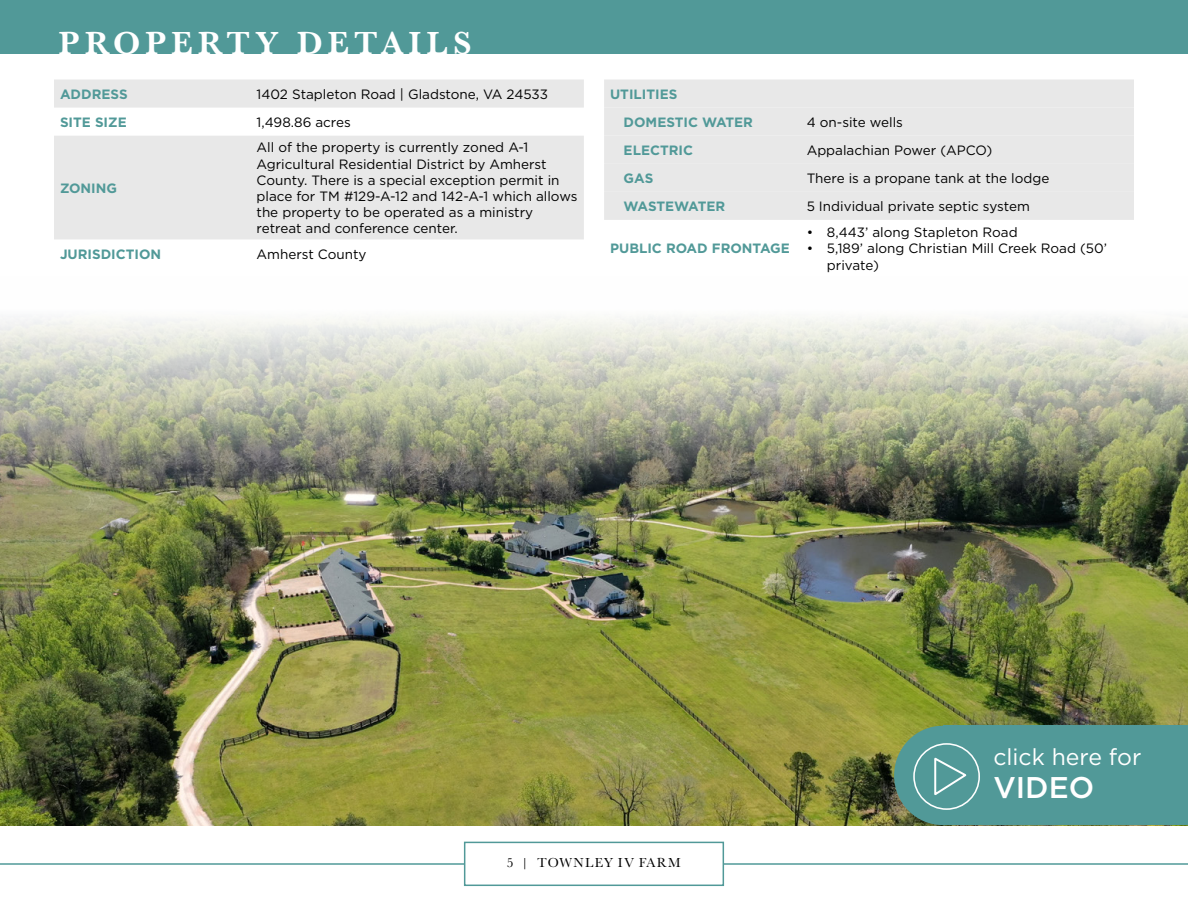
<style>
.page{position:relative;width:1188px;height:918px;background:#fff}
.page>*{position:absolute;margin:0;border:0;box-sizing:border-box;transform-origin:0 0}
.t1{font:700 33px "Baskerville URW";letter-spacing:.15em;color:#fff}
.t2{font:500 30px "Gotham";color:#fff}
.t3{font:23.1px "Gotham";color:#fff}
.t4{font:13.5px/16.2px "Gotham";color:#000}
.t5{font:700 13.5px/28px "Gotham";color:#519998}
.t6{font:13.5px "Baskerville URW";letter-spacing:.095em;color:#000}
</style>
<div class="page">
<hr style="left:0;top:863px;width:1188px;height:2px;background:#519998">
<div style="left:464px;top:842px;width:260px;height:44px;background:#fff;border:2px solid #519998"></div>
<div style="left:0;top:0;width:1188px;height:54px;background:#519998"></div>
<img style="left:0;top:316px;width:1188px;height:509px">
<svg style="left:54px;top:80px;width:530px;height:159px;fill:#e8e8e8"></svg>
<div style="left:604px;top:80px;width:530px;height:140px;background:#e8e8e8"></div>
<div style="left:604px;top:108px;width:530px;height:84px;background:#e8e8e8"></div>
<div style="left:943px;top:726px;width:245px;height:99px;background:#519998"></div>
<div style="left:894px;top:726px;width:97px;height:99px;background:#519998;border-radius:50%"></div>
<svg style="left:913px;top:743px;width:67px;height:67px"></svg>
<h1 class="t1" style="left:59px;top:20px;width:415px">PROPERTY DETAILS</h1>
<p class="t5" style="left:60px;top:80px;width:69px">ADDRESS</p>
<p class="t4" style="left:257px;top:86px;width:293px">1402 Stapleton Road | Gladstone, VA 24533</p>
<p class="t5" style="left:60px;top:108px;width:68px">SITE SIZE</p>
<p class="t4" style="left:257px;top:114px;width:96px">1,498.86 acres</p>
<p class="t5" style="left:60px;top:174px;width:59px">ZONING</p>
<p class="t4" style="left:257px;top:139px;width:322px">All of the property is currently zoned A-1<br>Agricultural Residential District by Amherst County. There is a special exception permit in place for TM #129-A-12 and 142-A-1 which allows the property to be operated as a ministry retreat and conference center.</p>
<p class="t5" style="left:60px;top:240px;width:103px">JURISDICTION</p>
<p class="t4" style="left:257px;top:246px;width:111px">Amherst County</p>
<p class="t5" style="left:624px;top:80px;width:131px;text-indent:-14px">UTILITIES<br>DOMESTIC WATER</p>
<p class="t4" style="left:807px;top:114px;width:98px">4 on-site wells</p>
<p class="t5" style="left:624px;top:136px;width:71px">ELECTRIC</p>
<p class="t4" style="left:807px;top:142px;width:187px">Appalachian Power (APCO)</p>
<p class="t5" style="left:624px;top:164px;width:31px">GAS</p>
<p class="t4" style="left:807px;top:170px;width:244px">There is a propane tank at the lodge</p>
<p class="t5" style="left:624px;top:192px;width:103px">WASTEWATER</p>
<p class="t4" style="left:807px;top:198px;width:225px">5 Individual private septic system</p>
<p class="t5" style="left:610px;top:234px;width:181px">PUBLIC ROAD FRONTAGE</p>
<p class="t4" style="left:807px;top:224px;width:213px">• 8,443’ along Stapleton Road</p>
<p class="t4" style="left:827px;top:240px;width:282px;text-indent:-20px">• 5,189’ along Christian Mill Creek Road (50’ private)</p>
<h3 class="t3" style="left:993px;top:742px;width:150px">click here for</h3>
<h2 class="t2" style="left:993px;top:767px;width:102px">VIDEO</h2>
<p class="t6" style="left:507px;top:853px;width:176px">5 | TOWNLEY IV FARM</p>
</div>
